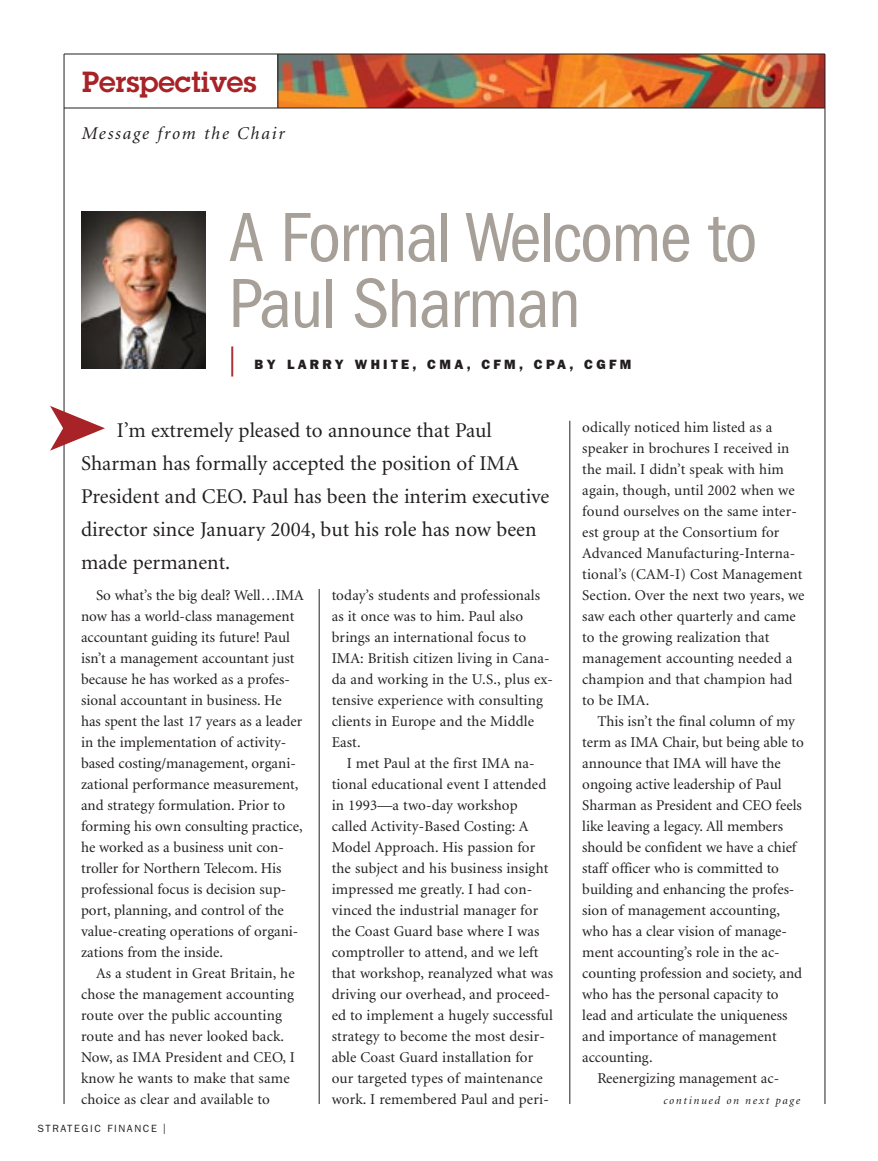
<style>
.page{position:relative;width:878px;height:1161px;background:#fff}
.page>*{position:absolute;margin:0;border:0;box-sizing:border-box;transform-origin:0 0}
.t1{font:condensed 72px/66px "Franklin Gothic";letter-spacing:-.025em;color:#a7a098}
.t2{font:30px "Franklin Gothic";color:#a72327}
.t3{font:600 28.5px "Lubalin Graph";color:#a72327}
.t4{font:21px/33px "Minion";color:#231f1f}
.t5{font:italic 18px "Minion";letter-spacing:.1em;color:#231f1f}
.t6{font:15px/21px "Minion";color:#231f1f}
.t7{font:800 13.5px "Franklin Gothic";letter-spacing:.25em;color:#231f1f}
.t8{font:italic 11.25px "Minion";letter-spacing:.15em;color:#231f1f}
.t9{font:10.5px "Franklin Gothic";letter-spacing:.15em;color:#231f1f}
.s1{font-size:15px}
</style>
<div class="page">
<img style="left:278px;top:55px;width:546px;height:53px">
<hr style="left:569px;top:421px;width:1px;height:683px;background:#231f1f">
<hr style="left:319px;top:589px;width:1px;height:515px;background:#231f1f">
<hr style="left:64px;top:108px;width:760px;height:1px;background:#231f1f">
<hr style="left:277px;top:54px;width:1px;height:54px;background:#231f1f">
<hr style="left:64px;top:54px;width:761px;height:1px;background:#231f1f">
<hr style="left:824px;top:54px;width:1px;height:1050px;background:#231f1f">
<hr style="left:64px;top:54px;width:1px;height:1050px;background:#231f1f">
<img style="left:81px;top:211px;width:124px;height:158px">
<svg style="left:50px;top:406px;width:55px;height:45px"></svg>
<h3 class="t3" style="left:82px;top:72px;width:176px">Perspectives</h3>
<p class="t5" style="left:81px;top:126px;width:205px">Message from the Chair</p>
<h1 class="t1" style="left:228px;top:210px;width:530px">A Formal Welcome to<br>Paul Sharman</h1>
<h2 class="t2" style="left:228px;top:348px;width:9px">|</h2>
<p class="t7" style="left:254px;top:360px;width:378px">BY LARRY WHITE, CMA, CFM, CPA, CGFM</p>
<h3 class="t4" style="left:81px;top:416px;width:469px;text-indent:36px">I’m extremely pleased to announce that Paul Sharman has formally accepted the position of IMA President and CEO. Paul has been the interim executive director since January 2004, but his role has now been made permanent.</h3>
<p class="t6" style="left:81px;top:586px;width:224px;text-indent:15px">So what’s the big deal? Well…IMA now has a world-class management accountant guiding its future! Paul isn’t a management accountant just because he has worked as a profes&shy;sional accountant in business. He has spent the last 17 years as a leader in the implementation of activity&shy;based costing/management, organi&shy;zational performance measurement, and strategy formulation. Prior to forming his own consulting practice, he worked as a business unit con&shy;troller for Northern Telecom. His professional focus is decision sup&shy;port, planning, and control of the value-creating operations of organi&shy;zations from the inside.</p>
<p class="t6" style="left:81px;top:964px;width:215px;text-indent:15px">As a student in Great Britain, he chose the management accounting route over the public accounting route and has never looked back.<br>Now, as IMA President and CEO, I know he wants to make that same choice as clear and available to</p>
<p class="t9" style="left:38px;top:1125px;width:129px">STRATEGIC FINANCE <span class="s1">I</span></p>
<p class="t6" style="left:332px;top:586px;width:223px">today’s students and professionals as it once was to him. Paul also brings an international focus to<br>IMA: British citizen living in Cana&shy;da and working in the U.S., plus ex&shy;tensive experience with consulting clients in Europe and the Middle<br>East.</p>
<p class="t6" style="left:332px;top:754px;width:223px;text-indent:15px">I met Paul at the first IMA na&shy;tional educational event I attended in 1993—a two-day workshop called Activity-Based Costing: A Model Approach. His passion for the subject and his business insight impressed me greatly. I had con&shy;vinced the industrial manager for the Coast Guard base where I was comptroller to attend, and we left that workshop, reanalyzed what was driving our overhead, and proceed&shy;ed to implement a hugely successful strategy to become the most desir&shy;able Coast Guard installation for our targeted types of maintenance work. I remembered Paul and peri-</p>
<p class="t6" style="left:582px;top:418px;width:224px">odically noticed him listed as a speaker in brochures I received in the mail. I didn’t speak with him again, though, until 2002 when we found ourselves on the same inter&shy;est group at the Consortium for<br>Advanced Manufacturing-Interna&shy;tional’s (CAM-I) Cost Management<br>Section. Over the next two years, we saw each other quarterly and came to the growing realization that management accounting needed a champion and that champion had to be IMA.</p>
<p class="t6" style="left:597px;top:712px;width:199px">This isn’t the final column of my</p>
<p class="t6" style="left:582px;top:733px;width:223px">term as IMA Chair, but being able to</p>
<p class="t6" style="left:582px;top:754px;width:200px">announce that IMA will have the</p>
<p class="t6" style="left:582px;top:775px;width:201px">ongoing active leadership of Paul</p>
<p class="t6" style="left:582px;top:796px;width:221px">Sharman as President and CEO feels</p>
<p class="t6" style="left:582px;top:817px;width:202px">like leaving a legacy. All members</p>
<p class="t6" style="left:582px;top:838px;width:215px">should be confident we have a chief</p>
<p class="t6" style="left:582px;top:859px;width:198px">staff officer who is committed to</p>
<p class="t6" style="left:582px;top:880px;width:214px">building and enhancing the profes-</p>
<p class="t6" style="left:582px;top:901px;width:199px">sion of management accounting,</p>
<p class="t6" style="left:582px;top:922px;width:206px">who has a clear vision of manage-</p>
<p class="t6" style="left:582px;top:943px;width:199px">ment accounting’s role in the ac-</p>
<p class="t6" style="left:582px;top:964px;width:221px">counting profession and society, and</p>
<p class="t6" style="left:582px;top:985px;width:198px">who has the personal capacity to</p>
<p class="t6" style="left:582px;top:1006px;width:207px">lead and articulate the uniqueness</p>
<p class="t6" style="left:582px;top:1027px;width:196px">and importance of management</p>
<p class="t6" style="left:582px;top:1048px;width:72px">accounting.</p>
<p class="t6" style="left:597px;top:1069px;width:183px">Reenergizing management ac-</p>
<p class="t8" style="left:663px;top:1096px;width:138px">continued on next page</p>
</div>
